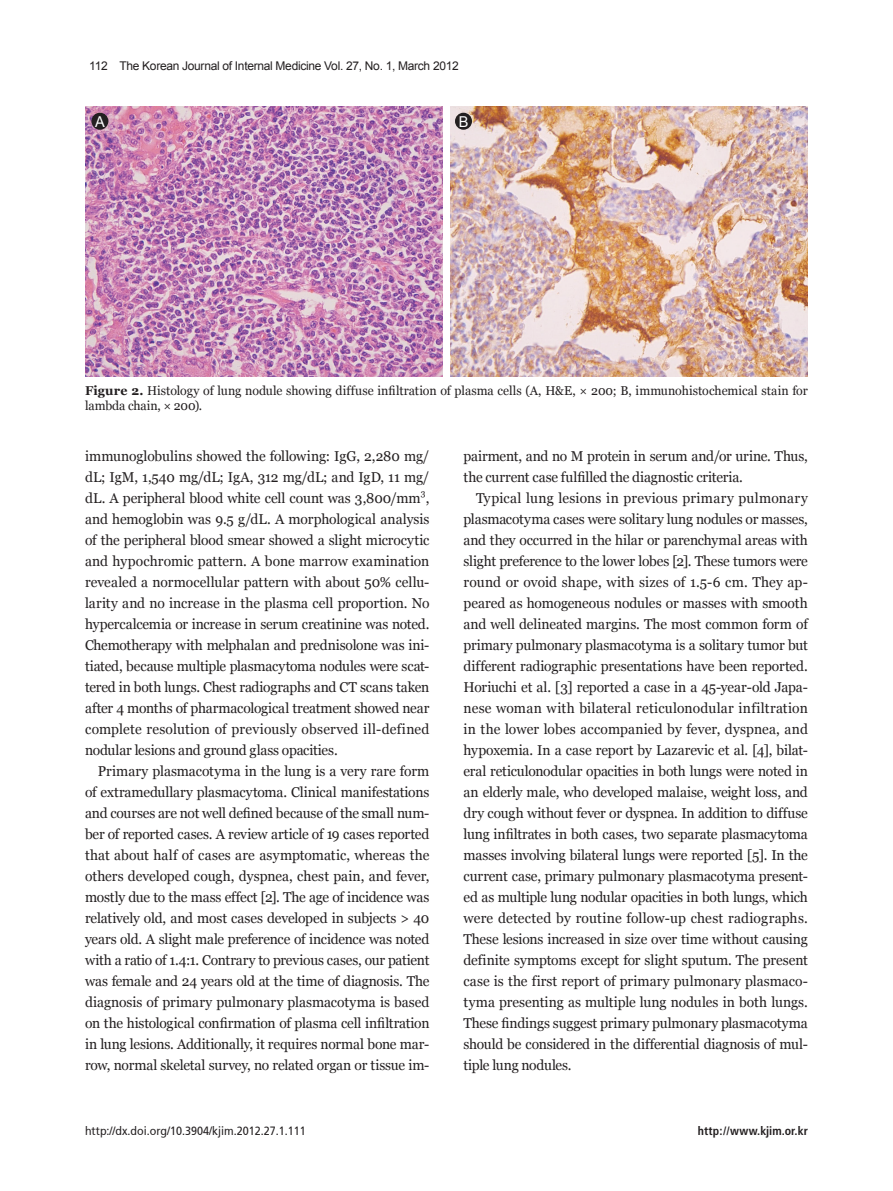
<style>
.page{position:relative;width:893px;height:1191px;background:#fff}
.page>*{position:absolute;margin:0;border:0;box-sizing:border-box;transform-origin:0 0}
.t1{font:15px "Arial";color:#fff}
.t2{font:14.25px/21px "Georgia";letter-spacing:-.01em;color:#231f20;text-align:justify}
.t3{font:12.75px/15px "Georgia";color:#231f20}
.t4{font:12px "Arial";letter-spacing:-.025em;color:#231f20}
.t5{font:12px "Frutiger";color:#231f20;scale:.9 1}
.t6{font:700 condensed 12px "Frutiger";color:#231f20}
.t7{font:8.85px "Georgia";color:#231f20}
.s1{font-weight:700}
</style>
<div class="page">
<img style="left:85px;top:106px;width:357px;height:271px">
<img style="left:451px;top:106px;width:357px;height:271px">
<div style="left:91px;top:113px;width:17px;height:17px;background:#231f20;border-radius:50%"></div>
<div style="left:455px;top:113px;width:17px;height:17px;background:#231f20;border-radius:50%"></div>
<p class="t4" style="left:89px;top:58px;width:371px">112 The Korean Journal of Internal Medicine Vol. 27, No. 1, march 2012</p>
<p class="t1" style="left:95px;top:112px;width:11px">A</p>
<p class="t1" style="left:459px;top:112px;width:11px">b</p>
<p class="t3" style="left:85px;top:383px;width:724px"><span class="s1">Figure 2.</span> Histology of lung nodule showing diffuse infiltration of plasma cells (A, H&amp;E, × 200; B, immunohistochemical stain for lambda chain, × 200).</p>
<p class="t2" style="left:85px;top:445px;width:346px">immunoglobulins showed the following: IgG, 2,280 mg/ dL; IgM, 1,540 mg/dL; IgA, 312 mg/dL; and IgD, 11 mg/ dL. A peripheral blood white cell count was 3,800/mm ,</p>
<p class="t7" style="left:421px;top:488px;width:6px">3</p>
<p class="t2" style="left:85px;top:508px;width:346px">and hemoglobin was 9.5 g/dL. A morphological analysis of the peripheral blood smear showed a slight microcytic and hypochromic pattern. A bone marrow examination revealed a normocellular pattern with about 50% cellu&shy;larity and no increase in the plasma cell proportion. No hypercalcemia or increase in serum creatinine was noted.<br>Chemotherapy with melphalan and prednisolone was ini&shy;tiated, because multiple plasmacytoma nodules were scat&shy;tered in both lungs. Chest radiographs and CT scans taken after 4 months of pharmacological treatment showed near complete resolution of previously observed ill-defined nodular lesions and ground glass opacities.</p>
<p class="t2" style="left:85px;top:760px;width:346px;text-indent:13px">Primary plasmacotyma in the lung is a very rare form of extramedullary plasmacytoma. Clinical manifestations and courses are not well defined because of the small num&shy;ber of reported cases. A review article of 19 cases reported that about half of cases are asymptomatic, whereas the others developed cough, dyspnea, chest pain, and fever, mostly due to the mass effect [2]. The age of incidence was relatively old, and most cases developed in subjects &gt; 40 years old. A slight male preference of incidence was noted with a ratio of 1.4:1. Contrary to previous cases, our patient was female and 24 years old at the time of diagnosis. The diagnosis of primary pulmonary plasmacotyma is based on the histological confirmation of plasma cell infiltration in lung lesions. Additionally, it requires normal bone mar&shy;row, normal skeletal survey, no related organ or tissue im-</p>
<p class="t2" style="left:463px;top:445px;width:346px">pairment, and no M protein in serum and/or urine. Thus, the current case fulfilled the diagnostic criteria.</p>
<p class="t2" style="left:463px;top:487px;width:346px;text-indent:13px">Typical lung lesions in previous primary pulmonary plasmacotyma cases were solitary lung nodules or masses, and they occurred in the hilar or parenchymal areas with slight preference to the lower lobes [2]. These tumors were round or ovoid shape, with sizes of 1.5-6 cm. They ap&shy;peared as homogeneous nodules or masses with smooth and well delineated margins. The most common form of primary pulmonary plasmacotyma is a solitary tumor but different radiographic presentations have been reported.<br>Horiuchi et al. [3] reported a case in a 45-year-old Japa&shy;nese woman with bilateral reticulonodular infiltration in the lower lobes accompanied by fever, dyspnea, and hypoxemia. In a case report by Lazarevic et al. [4], bilat&shy;eral reticulonodular opacities in both lungs were noted in an elderly male, who developed malaise, weight loss, and dry cough without fever or dyspnea. In addition to diffuse lung infiltrates in both cases, two separate plasmacytoma masses involving bilateral lungs were reported [5]. In the current case, primary pulmonary plasmacotyma present&shy;ed as multiple lung nodular opacities in both lungs, which were detected by routine follow-up chest radiographs.<br>These lesions increased in size over time without causing definite symptoms except for slight sputum. The present case is the first report of primary pulmonary plasmaco&shy;tyma presenting as multiple lung nodules in both lungs.<br>These findings suggest primary pulmonary plasmacotyma should be considered in the differential diagnosis of mul&shy;tiple lung nodules.</p>
<p class="t5" style="left:85px;top:1123px;width:247px">http://dx.doi.org/10.3904/kjim.2012.27.1.111</p>
<p class="t6" style="left:698px;top:1123px;width:112px">http://www.kjim.or.kr</p>
</div>
